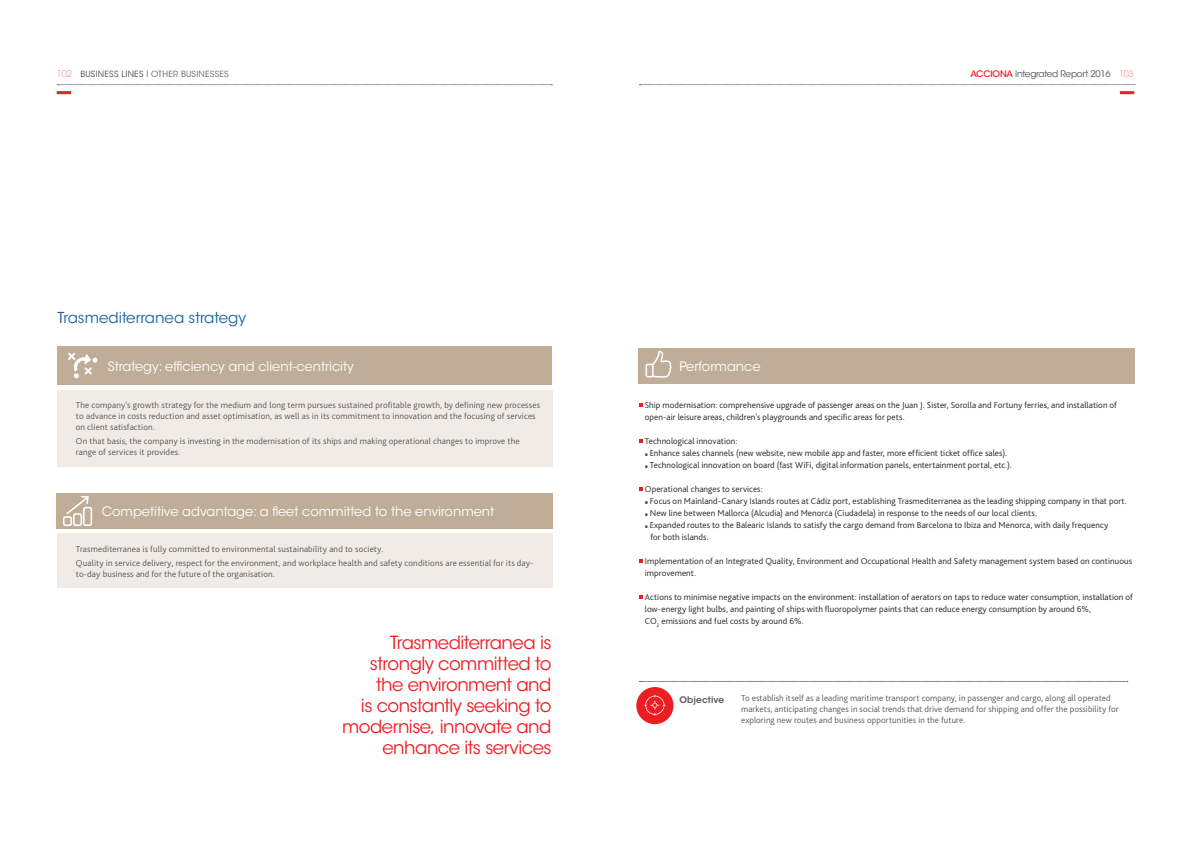
<style>
.page{position:relative;width:1191px;height:842px;background:#fff}
.page>*{position:absolute;margin:0;border:0;box-sizing:border-box;transform-origin:0 0}
.SUMARIO_2016{font:18px/21px "ITC Avant Garde Std";letter-spacing:-.03em;color:#ee1d23;text-align:right}
.Título_Destacado{font:15px "ITC Avant Garde Std";color:#1963a2}
.Recuadro_Texto{font:13px "ITC Avant Garde Std";color:#fff}
.Sangrado_1_con_punto{font:300 9px/12px "Bliss Pro";letter-spacing:.01em;color:#231f20}
.Tabla_Apartado_o_Sub{font:300 9px/11px "Bliss Pro";letter-spacing:.015em;color:#57585a}
.Recuadro_Texto-2{font:300 9px/11px "Bliss Pro";letter-spacing:.01em;color:#57585a}
.t1{font:9px "ITC Avant Garde Std";letter-spacing:-.025em;color:#465259}
.Recuadro_Texto-3{font:600 9px "ITC Avant Garde Std";letter-spacing:.01em;color:#57585a}
.t2{font:8.5px "ITC Avant Garde Std";letter-spacing:.025em;color:#626a6f}
.s1{font-weight:200;font-size:9px;color:#ee1d23}
.s2{color:#465259}
.s3{font-weight:500;color:#ee1d23}
.s4{font-weight:200;color:#ee1d23}
</style>
<div class="page">
<hr style="left:1119px;top:91px;width:15px;height:3px;background:#ee1d23">
<hr style="left:57px;top:91px;width:14px;height:3px;background:#ee1d23">
<svg style="left:639px;top:84px;width:496px;height:1px"></svg>
<svg style="left:57px;top:84px;width:495px;height:1px"></svg>
<svg style="left:639px;top:681px;width:488px;height:1px"></svg>
<div style="left:638px;top:348px;width:496px;height:35px;background:#bfad98"></div>
<div style="left:57px;top:390px;width:496px;height:76px;background:#f0ebe6"></div>
<div style="left:57px;top:347px;width:494px;height:38px;background:#bfad98"></div>
<svg style="left:68px;top:353px;width:29px;height:25px"></svg>
<div style="left:57px;top:534px;width:496px;height:54px;background:#f0ebe6"></div>
<div style="left:57px;top:493px;width:496px;height:35px;background:#bfad98"></div>
<svg style="left:66px;top:495px;width:24px;height:19px"></svg>
<div style="left:63px;top:516px;width:9px;height:10px;border:2px solid #fff;border-radius:2px"></div>
<div style="left:73px;top:513px;width:9px;height:13px;border:2px solid #fff;border-radius:2px"></div>
<div style="left:83px;top:507px;width:9px;height:19px;border:2px solid #fff;border-radius:2px"></div>
<svg style="left:645px;top:351px;width:26px;height:27px"></svg>
<svg style="left:639px;top:403px;width:4px;height:4px"></svg>
<svg style="left:639px;top:439px;width:4px;height:4px"></svg>
<svg style="left:639px;top:487px;width:4px;height:4px"></svg>
<svg style="left:639px;top:559px;width:4px;height:4px"></svg>
<svg style="left:639px;top:595px;width:4px;height:4px"></svg>
<div style="left:636px;top:687px;width:37px;height:37px;background:#ee1d23;border-radius:50%"></div>
<svg style="left:644px;top:695px;width:21px;height:21px"></svg>
<p class="t2" style="left:57px;top:69px;width:174px"><span class="s1">102</span> <span class="s2">BUSINESS LINES</span> I OTHER BUSINESSES</p>
<p class="t1" style="left:970px;top:68px;width:165px"><span class="s3">ACCIONA</span> Integrated Report 2016 <span class="s4">103</span></p>
<p class="Título_Destacado" style="left:57px;top:309px;width:190px">Trasmediterranea strategy</p>
<p class="Recuadro_Texto" style="left:108px;top:358px;width:248px">Strategy: efficiency and client-centricity</p>
<p class="Tabla_Apartado_o_Sub" style="left:76px;top:400px;width:466px">The company's growth strategy for the medium and long term pursues sustained profitable growth, by defining new processes to advance in costs reduction and asset optimisation, as well as in its commitment to innovation and the focusing of services on client satisfaction.</p>
<p class="Tabla_Apartado_o_Sub" style="left:76px;top:435px;width:445px">On that basis, the company is investing in the modernisation of its ships and making operational changes to improve the range of services it provides.</p>
<p class="Recuadro_Texto" style="left:102px;top:503px;width:394px">Competitive advantage: a fleet committed to the environment</p>
<p class="Tabla_Apartado_o_Sub" style="left:76px;top:543px;width:309px">Trasmediterranea is fully committed to environmental sustainability and to society.</p>
<p class="Tabla_Apartado_o_Sub" style="left:76px;top:557px;width:459px">Quality in service delivery, respect for the environment, and workplace health and safety conditions are essential for its day&shy;to-day business and for the future of the organisation.</p>
<p class="SUMARIO_2016" style="left:342px;top:632px;width:211px">Trasmediterranea is strongly committed to the environment and<br>is constantly seeking to modernise, innovate and enhance its services</p>
<p class="Recuadro_Texto" style="left:679px;top:358px;width:83px">Performance</p>
<p class="Sangrado_1_con_punto" style="left:645px;top:399px;width:473px">Ship modernisation: comprehensive upgrade of passenger areas on the Juan J. Sister, Sorolla and Fortuny ferries, and installation of open-air leisure areas, children's playgrounds and specific areas for pets.</p>
<p class="Sangrado_1_con_punto" style="left:645px;top:435px;width:94px">Technological innovation:</p>
<p class="Sangrado_1_con_punto" style="left:650px;top:447px;width:359px">Enhance sales channels (new website, new mobile app and faster, more efficient ticket office sales).</p>
<p class="Sangrado_1_con_punto" style="left:650px;top:459px;width:364px">Technological innovation on board (fast WiFi, digital information panels, entertainment portal, etc.).</p>
<p class="Sangrado_1_con_punto" style="left:645px;top:483px;width:119px">Operational changes to services:</p>
<p class="Sangrado_1_con_punto" style="left:650px;top:495px;width:478px">Focus on Mainland-Canary Islands routes at Cádiz port, establishing Trasmediterranea as the leading shipping company in that port.</p>
<p class="Sangrado_1_con_punto" style="left:650px;top:507px;width:389px">New line between Mallorca (Alcudia) and Menorca (Ciudadela) in response to the needs of our local clients.</p>
<p class="Sangrado_1_con_punto" style="left:650px;top:519px;width:460px">Expanded routes to the Balearic Islands to satisfy the cargo demand from Barcelona to Ibiza and Menorca, with daily frequency for both islands.</p>
<p class="Sangrado_1_con_punto" style="left:645px;top:555px;width:489px">Implementation of an Integrated Quality, Environment and Occupational Health and Safety management system based on continuous improvement.</p>
<p class="Sangrado_1_con_punto" style="left:645px;top:591px;width:489px">Actions to minimise negative impacts on the environment: installation of aerators on taps to reduce water consumption, installation of low-energy light bulbs, and painting of ships with fluoropolymer paints that can reduce energy consumption by around 6%,<br>CO<sub>2</sub> emissions and fuel costs by around 6%.</p>
<p class="Recuadro_Texto-3" style="left:679px;top:694px;width:46px">Objective</p>
<p class="Recuadro_Texto-2" style="left:741px;top:693px;width:379px">To establish itself as a leading maritime transport company, in passenger and cargo, along all operated markets, anticipating changes in social trends that drive demand for shipping and offer the possibility for exploring new routes and business opportunities in the future.</p>
</div>
